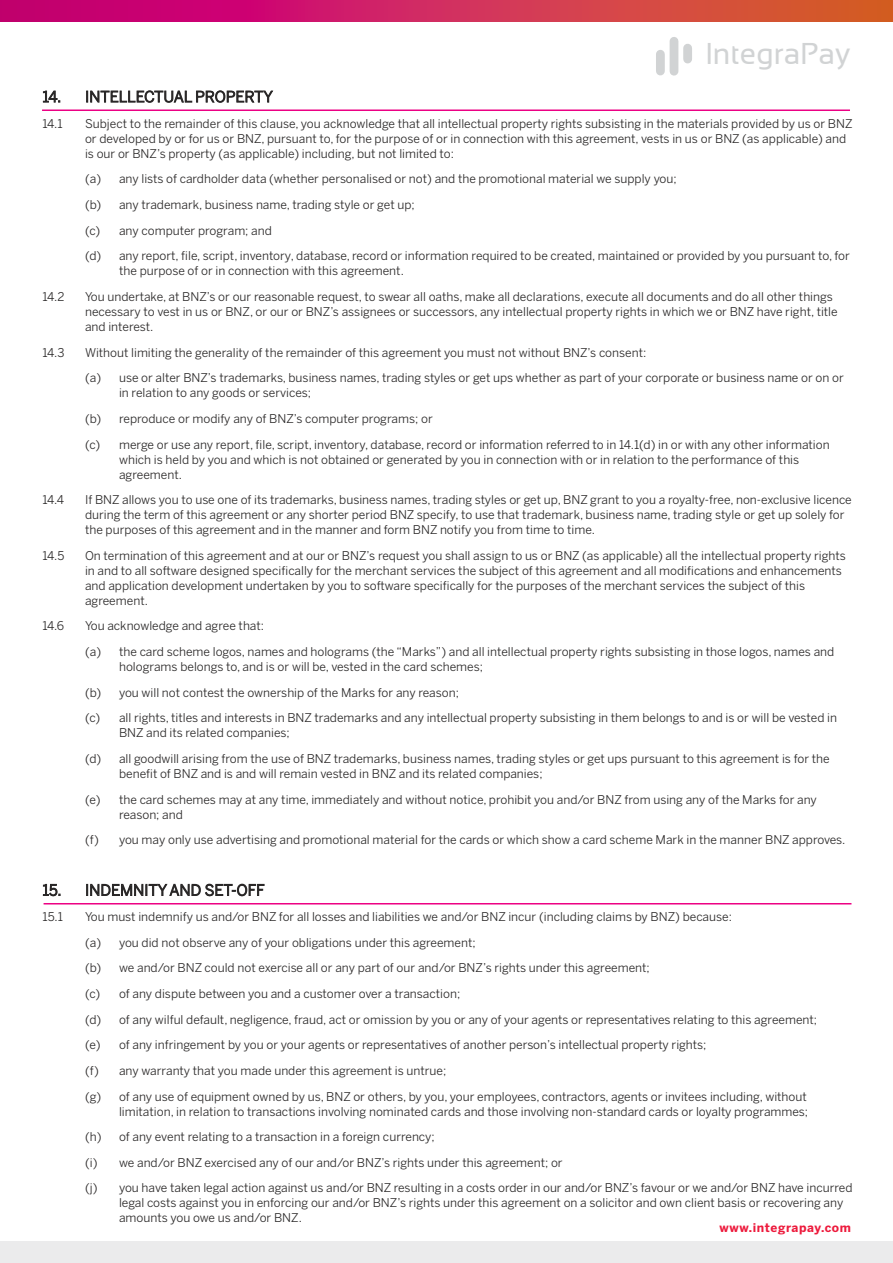
<style>
.page{position:relative;width:893px;height:1263px;background:#fff}
.page>*{position:absolute;margin:0;border:0;box-sizing:border-box;transform-origin:0 0}
.t1{font:30px "Sansation";color:#d1d3d4}
.t2{font:15px "Benton Sans";color:#292727}
.t3{font:12px/25.7px "Benton Sans";color:#292727}
.t4{font:700 12px "Benton Sans";letter-spacing:.05em;color:#ed1a3c}
</style>
<div class="page">
<div style="left:0;top:1241px;width:893px;height:22px;background:#ebebec"></div>
<svg style="left:0;top:0;width:893px;height:22px;background:#cf2a57"></svg>
<div style="left:656px;top:54px;width:9px;height:17px;background:#d1d3d4"></div>
<div style="left:670px;top:41px;width:8px;height:30px;background:#d1d3d4"></div>
<div style="left:683px;top:48px;width:9px;height:11px;background:#d1d3d4"></div>
<svg style="left:43px;top:91px;width:17px;height:12px"></svg>
<svg style="left:86px;top:90px;width:187px;height:13px"></svg>
<svg style="left:43px;top:884px;width:17px;height:12px"></svg>
<svg style="left:86px;top:883px;width:179px;height:14px"></svg>
<hr style="left:42px;top:109px;width:808px;height:2px;background:#ec0084">
<hr style="left:44px;top:903px;width:807px;height:1px;background:#ec0084">
<h1 class="t1" style="left:706px;top:37px;width:146px">IntegraPay</h1>
<p class="t3" style="left:43px;top:110px;width:22px">14.1</p>
<p class="t3" style="left:85px;top:116px;width:769px;line-height:15px">Subject to the remainder of this clause, you acknowledge that all intellectual property rights subsisting in the materials provided by us or BNZ or developed by or for us or BNZ, pursuant to, for the purpose of or in connection with this agreement, vests in us or BNZ (as applicable) and is our or BNZ’s property (as applicable) including, but not limited to:</p>
<p class="t3" style="left:85px;top:166px;width:766px">(a) any lists of cardholder data (whether personalised or not) and the promotional material we supply you;<br>(b) any trademark, business name, trading style or get up;<br>(c) any computer program; and<br>(d) any report, file, script, inventory, database, record or information required to be created, maintained or provided by you pursuant to, for</p>
<p class="t3" style="left:119px;top:258px;width:286px">the purpose of or in connection with this agreement.</p>
<p class="t3" style="left:43px;top:284px;width:23px">14.2</p>
<p class="t3" style="left:85px;top:289px;width:754px;line-height:15px">You undertake, at BNZ’s or our reasonable request, to swear all oaths, make all declarations, execute all documents and do all other things necessary to vest in us or BNZ, or our or BNZ’s assignees or successors, any intellectual property rights in which we or BNZ have right, title and interest.</p>
<p class="t3" style="left:43px;top:339px;width:24px">14.3</p>
<p class="t3" style="left:85px;top:339px;width:760px">Without limiting the generality of the remainder of this agreement you must not without BNZ’s consent:<br>(a) use or alter BNZ’s trademarks, business names, trading styles or get ups whether as part of your corporate or business name or on or</p>
<p class="t3" style="left:85px;top:380px;width:746px;text-indent:34px">in relation to any goods or services;<br>(b) reproduce or modify any of BNZ’s computer programs; or<br>(c) merge or use any report, file, script, inventory, database, record or information referred to in 14.1(d) in or with any other information</p>
<p class="t3" style="left:119px;top:451px;width:682px;line-height:15px">which is held by you and which is not obtained or generated by you in connection with or in relation to the performance of this agreement.</p>
<p class="t3" style="left:43px;top:487px;width:23px">14.4</p>
<p class="t3" style="left:85px;top:492px;width:768px;line-height:15px">If BNZ allows you to use one of its trademarks, business names, trading styles or get up, BNZ grant to you a royalty-free, non-exclusive licence during the term of this agreement or any shorter period BNZ specify, to use that trademark, business name, trading style or get up solely for the purposes of this agreement and in the manner and form BNZ notify you from time to time.</p>
<p class="t3" style="left:43px;top:542px;width:23px">14.5</p>
<p class="t3" style="left:85px;top:548px;width:762px;line-height:15px">On termination of this agreement and at our or BNZ’s request you shall assign to us or BNZ (as applicable) all the intellectual property rights in and to all software designed specifically for the merchant services the subject of this agreement and all modifications and enhancements and application development undertaken by you to software specifically for the purposes of the merchant services the subject of this agreement.</p>
<p class="t3" style="left:43px;top:613px;width:23px">14.6</p>
<p class="t3" style="left:85px;top:613px;width:751px">You acknowledge and agree that:<br>(a) the card scheme logos, names and holograms (the “Marks”) and all intellectual property rights subsisting in those logos, names and</p>
<p class="t3" style="left:85px;top:654px;width:753px;text-indent:34px">holograms belongs to, and is or will be, vested in the card schemes;<br>(b) you will not contest the ownership of the Marks for any reason;<br>(c) all rights, titles and interests in BNZ trademarks and any intellectual property subsisting in them belongs to and is or will be vested in</p>
<p class="t3" style="left:85px;top:720px;width:746px;text-indent:34px">BNZ and its related companies;<br>(d) all goodwill arising from the use of BNZ trademarks, business names, trading styles or get ups pursuant to this agreement is for the</p>
<p class="t3" style="left:85px;top:761px;width:733px;text-indent:34px">benefit of BNZ and is and will remain vested in BNZ and its related companies;<br>(e) the card schemes may at any time, immediately and without notice, prohibit you and/or BNZ from using any of the Marks for any</p>
<p class="t3" style="left:85px;top:801px;width:762px;text-indent:34px">reason; and<br>(f) you may only use advertising and promotional material for the cards or which show a card scheme Mark in the manner BNZ approves.</p>
<p class="t2" style="left:43px;top:881px;width:224px">15. INDEMNITY AND SET-OFF</p>
<p class="t3" style="left:43px;top:904px;width:22px">15.1</p>
<p class="t3" style="left:85px;top:904px;width:734px">You must indemnify us and/or BNZ for all losses and liabilities we and/or BNZ incur (including claims by BNZ) because:<br>(a) you did not observe any of your obligations under this agreement;<br>(b) we and/or BNZ could not exercise all or any part of our and/or BNZ’s rights under this agreement;<br>(c) of any dispute between you and a customer over a transaction;<br>(d) of any wilful default, negligence, fraud, act or omission by you or any of your agents or representatives relating to this agreement; (e) of any infringement by you or your agents or representatives of another person’s intellectual property rights;<br>(f) any warranty that you made under this agreement is untrue;<br>(g) of any use of equipment owned by us, BNZ or others, by you, your employees, contractors, agents or invitees including, without</p>
<p class="t3" style="left:85px;top:1098px;width:769px;text-indent:34px">limitation, in relation to transactions involving nominated cards and those involving non-standard cards or loyalty programmes;<br>(h) of any event relating to a transaction in a foreign currency;<br>(i) we and/or BNZ exercised any of our and/or BNZ’s rights under this agreement; or<br>(j) you have taken legal action against us and/or BNZ resulting in a costs order in our and/or BNZ’s favour or we and/or BNZ have incurred</p>
<p class="t3" style="left:119px;top:1195px;width:726px;line-height:15px">legal costs against you in enforcing our and/or BNZ’s rights under this agreement on a solicitor and own client basis or recovering any amounts you owe us and/or BNZ.</p>
<p class="t4" style="left:720px;top:1220px;width:133px">www.integrapay.com</p>
</div>
